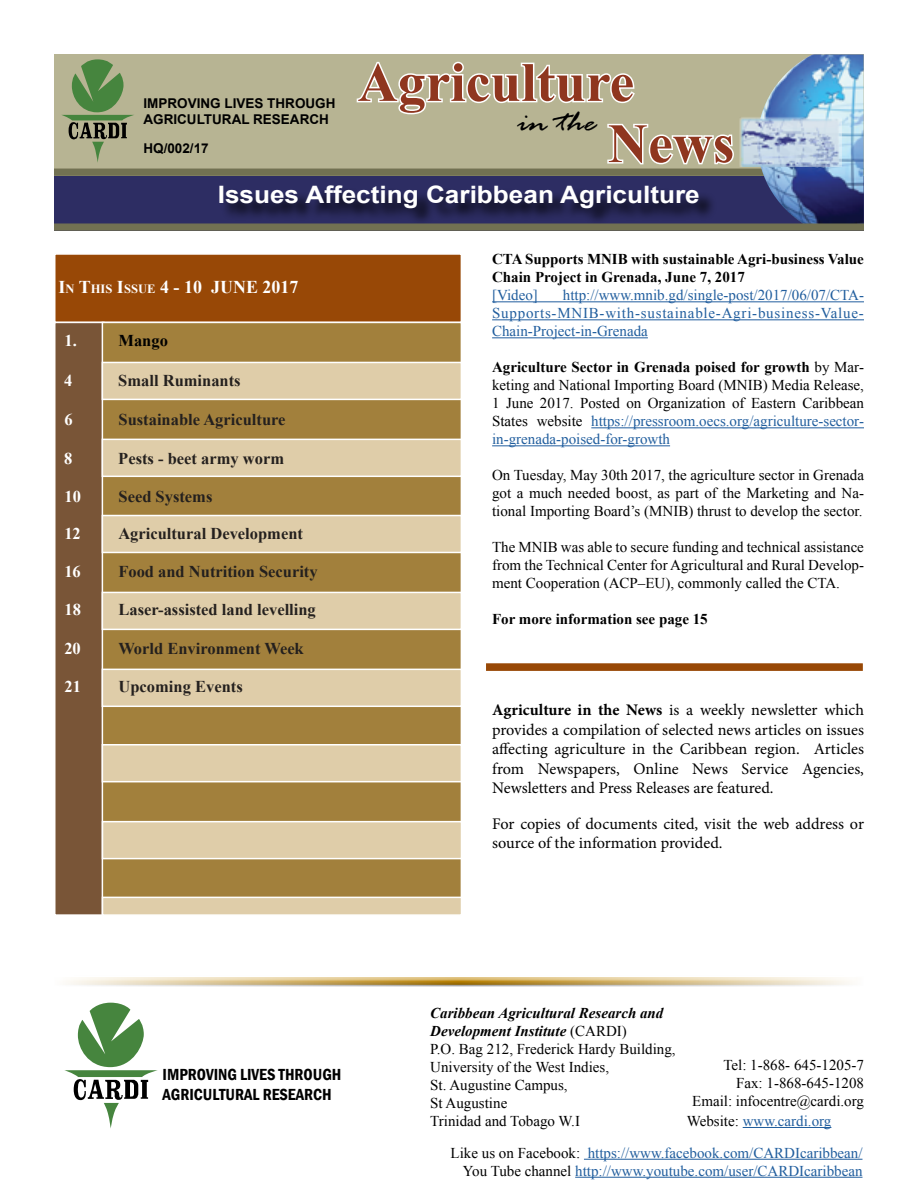
<style>
.page{position:relative;width:918px;height:1188px;background:#fff}
.page>*{position:absolute;margin:0;border:0;box-sizing:border-box;transform-origin:0 0}
.t1{font:700 55.5px "Times New Roman";color:#8f361f}
.t2{font:italic 32.1px "Rage";color:#000;scale:1.16 1}
.t3{font:700 24px "Arial";color:#fff;scale:1.09 1}
.t4{font:700 18px "Times New Roman";color:#fff}
.t5{font:700 16.5px "Times New Roman";color:#24201e}
.t6{font:600 condensed 16.5px/19.8px "Franklin Gothic";color:#000}
.t7{font:700 16.5px "Times New Roman";color:#fff}
.t8{font:700 16.5px "Times New Roman";color:#000}
.t9{font:16.2px/19.5px "Minion Pro";color:#000;text-align:justify}
.t10{font:15px/18px "Times New Roman";color:#000;text-align:justify}
.t11{font:15px/18px "Times New Roman";color:#215e9e;text-align:justify}
.t12{font:700 15px/18px "Times New Roman";color:#000}
.t13{font:700 13.5px/16.2px "Arial";color:#000}
.s1{font-size:12.6px}
.s2{font-weight:700}
.s3{color:#215e9e}
.s4{font-weight:700;font-style:italic}
.s5{color:#000}
</style>
<div class="page">
<div style="left:54px;top:54px;width:810px;height:128px;background:#b7b493"></div>
<div style="left:54px;top:176px;width:810px;height:55px;background:#2d2d63"></div>
<svg style="left:62px;top:59px;width:72px;height:103px"></svg>
<div style="left:54px;top:169px;width:810px;height:7px;background:#727152;border:2px solid #727152"></div>
<svg style="left:356px;top:61px;width:279px;height:54px"></svg>
<svg style="left:607px;top:123px;width:127px;height:42px"></svg>
<div style="left:222px;top:188px;width:495px;height:37px;background:#000;opacity:.75"></div>
<div style="left:54px;top:253px;width:408px;height:70px;background:#984806;border:2px solid #fff"></div>
<div style="left:55px;top:322px;width:49px;height:593px;background:#795537"></div>
<div style="left:54px;top:322px;width:51px;height:594px;border:2px solid #fff"></div>
<div style="left:102px;top:322px;width:359px;height:593px;background:#a2803c"></div>
<div style="left:102px;top:362px;width:360px;height:38px;background:#dfcda9;border:2px solid #fff"></div>
<div style="left:102px;top:515px;width:360px;height:38px;background:#dfcda9;border:2px solid #fff"></div>
<div style="left:102px;top:592px;width:360px;height:38px;background:#dfcda9;border:2px solid #fff"></div>
<div style="left:102px;top:669px;width:360px;height:38px;background:#dfcda9;border:2px solid #fff"></div>
<div style="left:102px;top:744px;width:360px;height:38px;background:#dfcda9;border:2px solid #fff"></div>
<div style="left:102px;top:439px;width:360px;height:38px;background:#dfcda9;border:2px solid #fff"></div>
<div style="left:102px;top:821px;width:360px;height:38px;background:#dfcda9;border:2px solid #fff"></div>
<div style="left:102px;top:897px;width:360px;height:19px;background:#dfcda9;border:2px solid #fff"></div>
<hr style="left:492px;top:301px;width:372px;height:1px;background:#215e9e">
<hr style="left:492px;top:319px;width:372px;height:1px;background:#215e9e">
<hr style="left:492px;top:337px;width:156px;height:1px;background:#215e9e">
<hr style="left:591px;top:427px;width:273px;height:1px;background:#215e9e">
<hr style="left:492px;top:445px;width:178px;height:1px;background:#215e9e">
<div style="left:485px;top:662px;width:379px;height:10px;background:#984806;border:2px solid #fff"></div>
<hr style="left:743px;top:1127px;width:88px;height:1px;background:#215e9e">
<svg style="left:64px;top:1003px;width:94px;height:125px"></svg>
<div style="left:46px;top:974px;width:829px;height:23px;background:#000;opacity:.75"></div>
<img style="left:757px;top:54px;width:107px;height:169px">
<img style="left:739px;top:116px;width:102px;height:50px">
<svg style="left:54px;top:223px;width:810px;height:8px;background:#6b6a53"></svg>
<hr style="left:584px;top:1159px;width:278px;height:1px;background:#215e9e">
<hr style="left:575px;top:1177px;width:287px;height:1px;background:#215e9e">
<p class="t13" style="left:143px;top:96px;width:194px">IMPROVING LIVES THROUGH<br>AGRICULTURAL RESEARCH</p>
<p class="t13" style="left:143px;top:140px;width:67px">HQ/002/17</p>
<h1 class="t1" style="left:358px;top:44px;width:278px">Agriculture</h1>
<h2 class="t2" style="left:517px;top:105px;width:69px">in the</h2>
<h1 class="t1" style="left:608px;top:105px;width:128px">News</h1>
<h3 class="t3" style="left:218px;top:178px;width:444px">Issues Affecting Caribbean Agriculture</h3>
<p class="t4" style="left:58px;top:274px;width:175px">I<span class="s1">N</span> T<span class="s1">HIS</span> I<span class="s1">SSUE</span> 4 - 10 JUNE</p>
<p class="t4" style="left:263px;top:274px;width:37px">2017</p>
<p class="t7" style="left:64px;top:329px;width:14px">1.</p>
<p class="t8" style="left:119px;top:329px;width:51px">Mango</p>
<p class="t7" style="left:64px;top:369px;width:10px">4</p>
<p class="t5" style="left:118px;top:369px;width:124px">Small Ruminants</p>
<p class="t7" style="left:65px;top:408px;width:10px">6</p>
<p class="t5" style="left:119px;top:408px;width:169px">Sustainable Agriculture</p>
<p class="t7" style="left:64px;top:447px;width:10px">8</p>
<p class="t5" style="left:118px;top:447px;width:167px">Pests - beet army worm</p>
<p class="t7" style="left:65px;top:485px;width:18px">10</p>
<p class="t5" style="left:119px;top:485px;width:95px">Seed Systems</p>
<p class="t7" style="left:64px;top:522px;width:18px">12</p>
<p class="t5" style="left:118px;top:522px;width:186px">Agricultural Development</p>
<p class="t7" style="left:64px;top:560px;width:18px">16</p>
<p class="t5" style="left:118px;top:560px;width:201px">Food and Nutrition Security</p>
<p class="t7" style="left:64px;top:598px;width:18px">18</p>
<p class="t5" style="left:119px;top:598px;width:199px">Laser-assisted land levelling</p>
<p class="t7" style="left:64px;top:637px;width:18px">20</p>
<p class="t5" style="left:118px;top:637px;width:187px">World Environment Week</p>
<p class="t7" style="left:65px;top:675px;width:18px">21</p>
<p class="t5" style="left:119px;top:675px;width:126px">Upcoming Events</p>
<p class="t6" style="left:163px;top:1064px;width:180px">IMPROVING LIVES THROUGH<br>AGRICULTURAL RESEARCH</p>
<p class="t12" style="left:492px;top:250px;width:373px">CTA Supports MNIB with sustainable Agri-business Value<br>Chain Project in Grenada, June 7, 2017</p>
<p class="t11" style="left:492px;top:286px;width:47px">[Video]</p>
<p class="t11" style="left:492px;top:286px;width:373px;text-indent:71px">http://www.mnib.gd/single-post/2017/06/07/CTA-Supports-MNIB-with-sustainable-Agri-business-Value-Chain-Project-in-Grenada</p>
<p class="t10" style="left:492px;top:358px;width:373px"><span class="s2">Agriculture Sector in Grenada poised for growth</span> by Mar&shy;keting and National Importing Board (MNIB) Media Release, 1 June 2017. Posted on Organization of Eastern Caribbean States website <span class="s3">https://pressroom.oecs.org/agriculture-sector&shy;in-grenada-poised-for-growth</span></p>
<p class="t10" style="left:492px;top:466px;width:373px">On Tuesday, May 30th 2017, the agriculture sector in Grenada got a much needed boost, as part of the Marketing and Na&shy;tional Importing Board’s (MNIB) thrust to develop the sector.</p>
<p class="t10" style="left:492px;top:538px;width:373px">The MNIB was able to secure funding and technical assistance from the Technical Center for Agricultural and Rural Develop&shy;ment Cooperation (ACP–EU), commonly called the CTA.</p>
<p class="t12" style="left:492px;top:610px;width:217px">For more information see page 15</p>
<p class="t9" style="left:492px;top:700px;width:373px"><span class="s2">Agriculture in the News</span> is a weekly newsletter which provides a compilation of selected news articles on issues affecting agriculture in the Caribbean region. Articles from Newspapers, Online News Service Agencies, Newsletters and Press Releases are featured.</p>
<p class="t9" style="left:492px;top:814px;width:373px">For copies of documents cited, visit the web address or source of the information provided.</p>
<p class="t10" style="left:430px;top:1003px;width:247px;text-align:left"><span class="s4">Caribbean Agricultural Research and<br>Development Institute</span> (CARDI)<br>P.O. Bag 212, Frederick Hardy Building,<br>University of the West Indies,<br>St. Augustine Campus,<br>St Augustine<br>Trinidad and Tobago W.I</p>
<p class="t10" style="left:692px;top:1056px;width:173px;text-align:right">Tel: 1-868- 645-1205-7<br>Fax: 1-868-645-1208<br>Email: infocentre@cardi.org</p>
<p class="t11" style="left:687px;top:1112px;width:146px"><span class="s5">Website:</span> www.cardi.org</p>
<p class="t11" style="left:451px;top:1143px;width:413px;text-align:right"><span class="s5">Like us on Facebook:</span> https://www.facebook.com/CARDIcaribbean/<br><span class="s5">You Tube channel</span> http://www.youtube.com/user/CARDIcaribbean</p>
</div>
